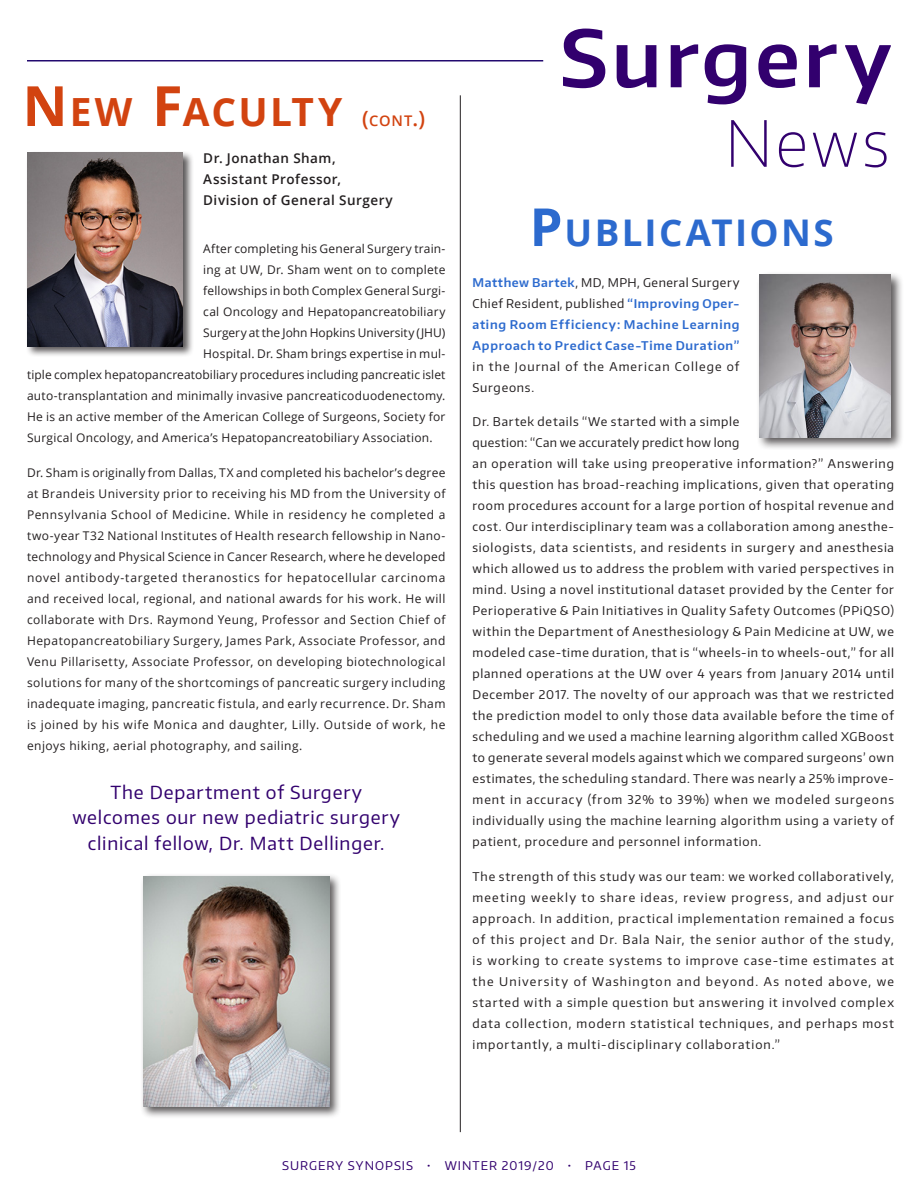
<style>
.page{position:relative;width:918px;height:1188px;background:#fff}
.page>*{position:absolute;margin:0;border:0;box-sizing:border-box;transform-origin:0 0}
.t1{font:600 78px "Encode Sans Normal";letter-spacing:.05em;color:#32006e}
.t2{font:100 63px "Encode Sans Normal";color:#32006e}
.Main_Body_Style{font:700 38.85px "Open Sans";letter-spacing:.055em;color:#d24310}
.Main_Body_Style-2{font:700 36.75px "Open Sans";letter-spacing:.06em;color:#2c6ace}
.Main_Body_Style-3{font:18px/25.5px "Encode Sans Normal";letter-spacing:.045em;color:#32006e;text-align:center}
.Main_Body_Style-4{font:600 13.5px/21px "Open Sans";letter-spacing:.035em;color:#231f20}
.Main_Body_Style-5{font:12px/21px "Encode Sans Normal";letter-spacing:.065em;color:#231f20}
.Main_Body_Style-6{font:12px/21px "Open Sans";letter-spacing:.02em;color:#231f20;text-align:justify}
.Main_Body_Style-7{font:600 12px/21px "Encode Sans Normal";letter-spacing:.065em;color:#2c6ace;text-align:justify}
.Main_Body_Style-8{font:12px "Open Sans";color:#231f20}
.t3{font:12px "Encode Sans Normal";letter-spacing:.085em;color:#32006e}
.s1{font-size:55.5px}
.s2{font-weight:600;font-size:21px}
.s3{font-weight:600;font-size:14.7px}
.s4{font-size:52.5px}
.s5{font-weight:400;color:#231f20}
</style>
<div class="page">
<hr style="left:27px;top:60px;width:516px;height:2px;background:#220a6f">
<div style="left:25px;top:151px;width:169px;height:207px;background:#231f20;opacity:.75"></div>
<img style="left:27px;top:153px;width:156px;height:193px">
<div style="left:756px;top:271px;width:148px;height:179px;background:#231f20;opacity:.75"></div>
<img style="left:760px;top:275px;width:131px;height:162px">
<hr style="left:460px;top:95px;width:1px;height:1037px;background:#231f20">
<div style="left:140px;top:873px;width:201px;height:246px;background:#231f20;opacity:.75"></div>
<img style="left:143px;top:876px;width:186px;height:231px">
<p class="Main_Body_Style" style="left:22px;top:84px;width:404px"><span class="s1">N</span>EW <span class="s1">F</span>ACULTY <span class="s2">(</span><span class="s3">CONT</span><span class="s2">.)</span></p>
<p class="Main_Body_Style-4" style="left:203px;top:147px;width:191px">Dr. Jonathan Sham,<br>Assistant Professor,<br>Division of General Surgery</p>
<p class="Main_Body_Style-6" style="left:203px;top:238px;width:244px">After completing his General Surgery train-</p>
<p class="Main_Body_Style-6" style="left:203px;top:259px;width:244px">ing at UW, Dr. Sham went on to complete</p>
<p class="Main_Body_Style-6" style="left:203px;top:280px;width:244px">fellowships in both Complex General Surgi-</p>
<p class="Main_Body_Style-6" style="left:203px;top:301px;width:244px">cal Oncology and Hepatopancreatobiliary</p>
<p class="Main_Body_Style-8" style="left:203px;top:325px;width:244px">Surgery at the John Hopkins University (JHU)</p>
<p class="Main_Body_Style-6" style="left:203px;top:343px;width:244px">Hospital. Dr. Sham brings expertise in mul-</p>
<p class="Main_Body_Style-6" style="left:27px;top:364px;width:420px">tiple complex hepatopancreatobiliary procedures including pancreatic islet</p>
<p class="Main_Body_Style-6" style="left:27px;top:385px;width:420px">auto-transplantation and minimally invasive pancreaticoduodenectomy.</p>
<p class="Main_Body_Style-6" style="left:27px;top:406px;width:420px">He is an active member of the American College of Surgeons, Society for</p>
<p class="Main_Body_Style-6" style="left:27px;top:427px;width:407px">Surgical Oncology, and America’s Hepatopancreatobiliary Association.</p>
<p class="Main_Body_Style-6" style="left:27px;top:461px;width:420px">Dr. Sham is originally from Dallas, TX and completed his bachelor’s degree at Brandeis University prior to receiving his MD from the University of Pennsylvania School of Medicine. While in residency he completed a two-year T32 National Institutes of Health research fellowship in Nano&shy;technology and Physical Science in Cancer Research, where he developed novel antibody-targeted theranostics for hepatocellular carcinoma and received local, regional, and national awards for his work. He will collaborate with Drs. Raymond Yeung, Professor and Section Chief of Hepatopancreatobiliary Surgery, James Park, Associate Professor, and Venu Pillarisetty, Associate Professor, on developing biotechnological solutions for many of the shortcomings of pancreatic surgery including inadequate imaging, pancreatic fistula, and early recurrence. Dr. Sham is joined by his wife Monica and daughter, Lilly. Outside of work, he enjoys hiking, aerial photography, and sailing.</p>
<p class="Main_Body_Style-3" style="left:72px;top:779px;width:329px">The Department of Surgery welcomes our new pediatric surgery clinical fellow, Dr. Matt Dellinger.</p>
<h1 class="t1" style="left:560px;top:7px;width:333px">Surgery</h1>
<h2 class="t2" style="left:725px;top:102px;width:166px">News</h2>
<p class="Main_Body_Style-2" style="left:530px;top:207px;width:306px"><span class="s4">P</span>UBLICATIONS</p>
<p class="Main_Body_Style-7" style="left:472px;top:272px;width:269px">Matthew Bartek<span class="s5">, MD, MPH, General Surgery Chief Resident, published</span> “Improving Oper&shy;ating Room Efficiency: Machine Learning Approach to Predict Case-Time Duration” <span class="s5">in the Journal of the American College of Surgeons.</span></p>
<p class="Main_Body_Style-5" style="left:472px;top:411px;width:423px">Dr. Bartek details “We started with a simple<br>question: “Can we accurately predict how long<br>an operation will take using preoperative information?” Answering this question has broad-reaching implications, given that operating room procedures account for a large portion of hospital revenue and cost. Our interdisciplinary team was a collaboration among anesthe&shy;siologists, data scientists, and residents in surgery and anesthesia which allowed us to address the problem with varied perspectives in mind. Using a novel institutional dataset provided by the Center for Perioperative &amp; Pain Initiatives in Quality Safety Outcomes (PPiQSO) within the Department of Anesthesiology &amp; Pain Medicine at UW, we modeled case-time duration, that is “wheels-in to wheels-out,” for all planned operations at the UW over 4 years from January 2014 until December 2017. The novelty of our approach was that we restricted the prediction model to only those data available before the time of scheduling and we used a machine learning algorithm called XGBoost to generate several models against which we compared surgeons’ own estimates, the scheduling standard. There was nearly a 25% improve&shy;ment in accuracy (from 32% to 39%) when we modeled surgeons individually using the machine learning algorithm using a variety of patient, procedure and personnel information.</p>
<p class="Main_Body_Style-5" style="left:472px;top:866px;width:423px;text-align:justify">The strength of this study was our team: we worked collaboratively, meeting weekly to share ideas, review progress, and adjust our approach. In addition, practical implementation remained a focus of this project and Dr. Bala Nair, the senior author of the study, is working to create systems to improve case-time estimates at the University of Washington and beyond. As noted above, we started with a simple question but answering it involved complex data collection, modern statistical techniques, and perhaps most importantly, a multi-disciplinary collaboration.”</p>
<p class="t3" style="left:282px;top:1158px;width:355px">SURGERY SYNOPSIS • WINTER 2019/20 • PAGE 15</p>
</div>
